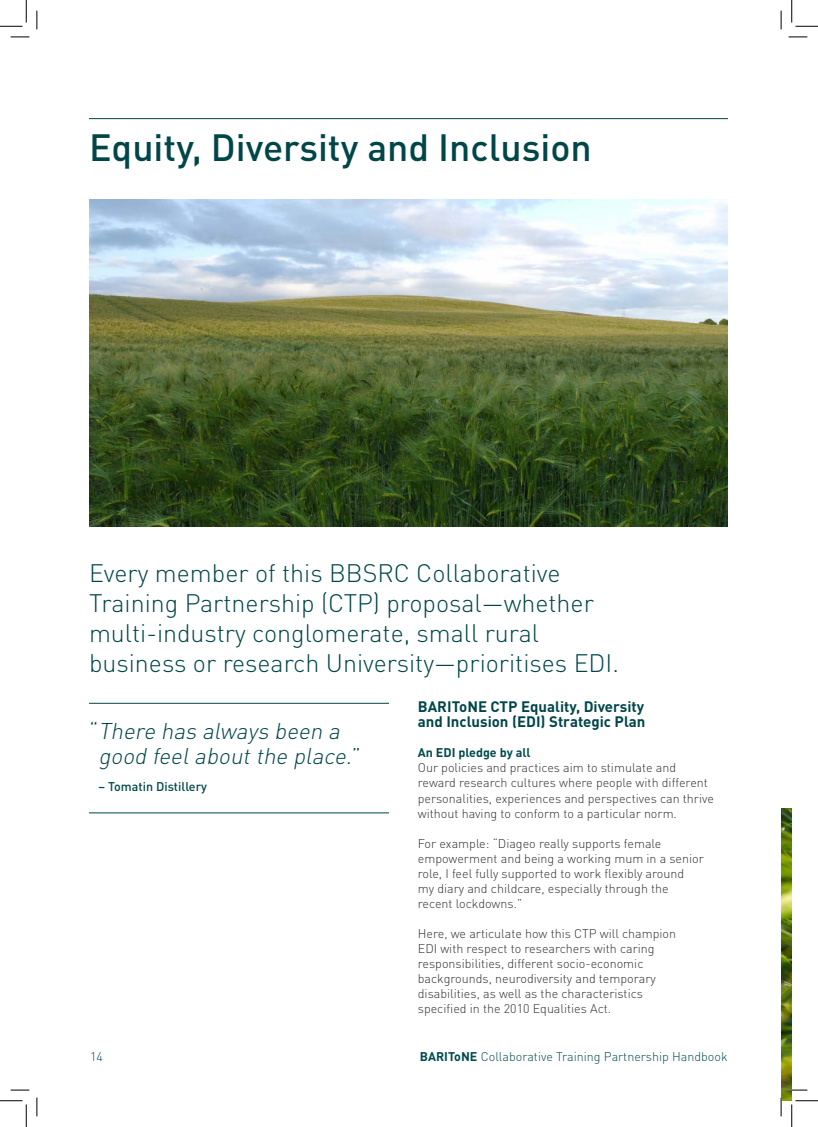
<style>
.page{position:relative;width:818px;height:1127px;background:#fff}
.page>*{position:absolute;margin:0;border:0;box-sizing:border-box;transform-origin:0 0}
.Heading{font:500 37.5px "DIN Pro";color:#004648}
.Introtext{font:300 25px/30px "DIN Pro";color:#004648}
.BodyCopy{font:italic 300 22.5px/25px "DIN Pro";color:#004648}
.SUBHEAD{font:700 15px/15px "DIN Pro";color:#004648}
.BodyCopy-2{font:300 12.5px/15px "DIN Pro";color:#312f30}
.t1{font:300 12.5px "DIN Pro";color:#004c4e}
.BodyCopy-3{font:500 12.5px "DIN Pro";color:#004648}
.Subhead2{font:700 12.5px "DIN Pro";color:#004c4e}
.s1{font-style:normal}
.s2{font-weight:700}
</style>
<div class="page">
<img style="left:781px;top:808px;width:11px;height:292px">
<hr style="left:89px;top:703px;width:300px;height:1px;background:#004648">
<hr style="left:89px;top:812px;width:300px;height:1px;background:#004648">
<img style="left:90px;top:199px;width:638px;height:327px">
<hr style="left:89px;top:118px;width:639px;height:1px;background:#004648">
<svg style="left:11px;top:36px;width:18px;height:2px"></svg>
<svg style="left:788px;top:36px;width:19px;height:2px"></svg>
<svg style="left:11px;top:1089px;width:18px;height:1px"></svg>
<svg style="left:788px;top:1088px;width:19px;height:2px"></svg>
<svg style="left:36px;top:11px;width:2px;height:18px"></svg>
<svg style="left:36px;top:1097px;width:2px;height:18px"></svg>
<svg style="left:780px;top:11px;width:2px;height:18px"></svg>
<svg style="left:780px;top:1097px;width:2px;height:18px"></svg>
<svg style="left:0;top:0;width:27px;height:27px"></svg>
<svg style="left:0;top:1100px;width:27px;height:26px"></svg>
<svg style="left:791px;top:0;width:27px;height:27px"></svg>
<svg style="left:791px;top:1100px;width:27px;height:26px"></svg>
<p class="Heading" style="left:89px;top:122px;width:504px">Equity, Diversity and Inclusion</p>
<p class="Introtext" style="left:89px;top:556px;width:531px">Every member of this BBSRC Collaborative Training Partnership (CTP) proposal—whether multi-industry conglomerate, small rural business or research University—prioritises EDI.</p>
<p class="BodyCopy" style="left:98px;top:717px;width:264px;text-indent:-9px"><span class="s1">“</span> There has always been a good feelaboutthe place.<span class="s1">”</span></p>
<p class="BodyCopy-3" style="left:98px;top:778px;width:110px">– Tomatin Distillery</p>
<p class="SUBHEAD" style="left:418px;top:698px;width:229px">BARIToNE CTP Equality, Diversity and Inclusion (EDI) Strategic Plan</p>
<p class="Subhead2" style="left:418px;top:744px;width:114px">An EDI pledge by all</p>
<p class="BodyCopy-2" style="left:418px;top:759px;width:297px">Our policies and practices aim to stimulate and reward research cultures where people with different personalities, experiences and perspectives can thrive without having to conform to a particular norm.</p>
<p class="BodyCopy-2" style="left:418px;top:834px;width:288px">For example: “Diageo really supports female empowerment and being a working mum in a senior role, I feel fully supported to work flexibly around<br>my diary and childcare, especially through the recent lockdowns.”</p>
<p class="BodyCopy-2" style="left:418px;top:924px;width:260px">Here, we articulate how this CTP will champion EDI with respect to researchers with caring responsibilities, different socio-economic backgrounds, neurodiversity and temporary disabilities, as well as the characteristics specified in the 2010 Equalities Act.</p>
<p class="t1" style="left:90px;top:1047px;width:14px">14</p>
<p class="t1" style="left:420px;top:1047px;width:309px"><span class="s2">BARIToNE</span> Collaborative Training Partnership Handbook</p>
</div>
